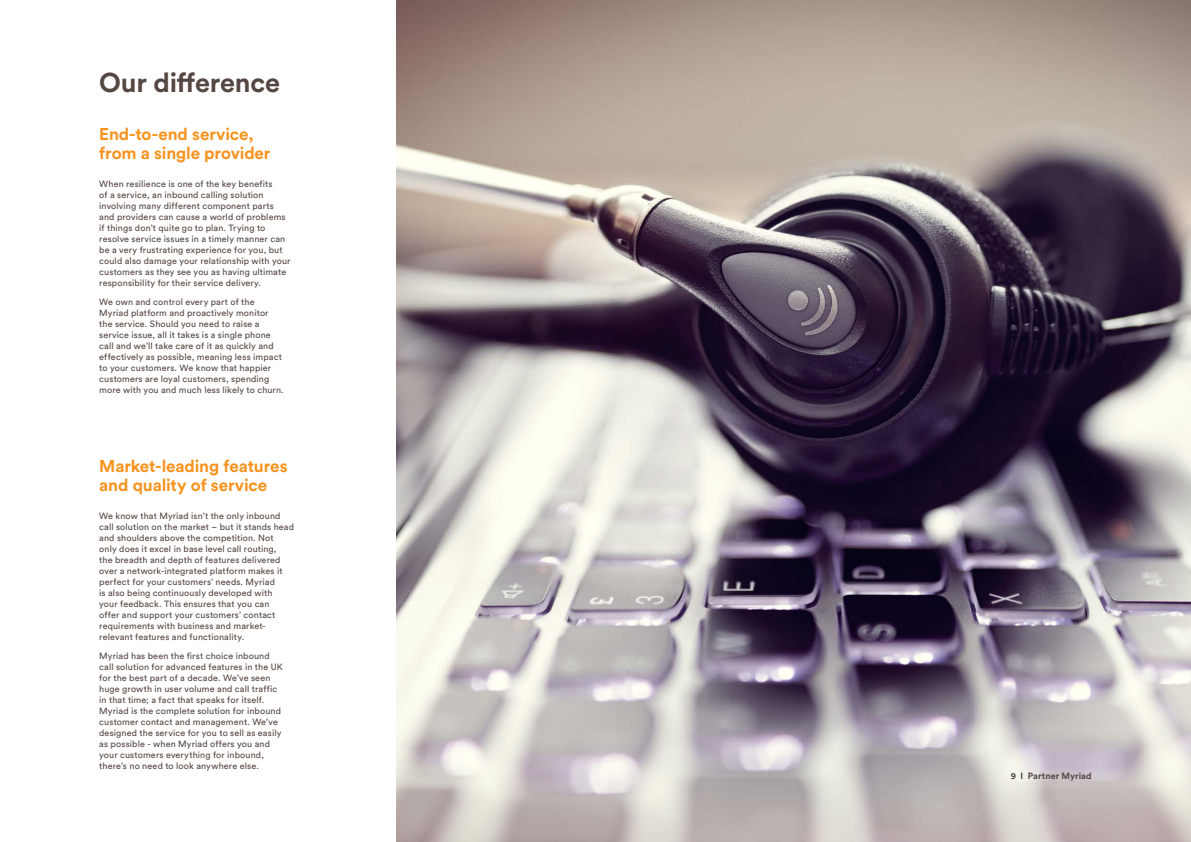
<style>
.page{position:relative;width:1191px;height:842px;background:#fff}
.page>*{position:absolute;margin:0;border:0;box-sizing:border-box;transform-origin:0 0}
.SUBHEADER_-_WARM_GRE{font:700 27px "Circular Std";letter-spacing:-.01em;color:#544640}
.SUBHEADER_-_ORANGE{font:700 17px/19px "Circular Std";letter-spacing:-.005em;color:#f7931d}
.BODY_COPY_-_WARM_GRE{font:9px/11px "Circular Std";letter-spacing:.015em;color:#544640}
.t1{font:700 9px "Circular Std";letter-spacing:.005em;color:#544640}
</style>
<div class="page">
<img style="left:397px;top:0;width:794px;height:842px">
<p class="SUBHEADER_-_WARM_GRE" style="left:99px;top:65px;width:182px">Our difference</p>
<p class="SUBHEADER_-_ORANGE" style="left:99px;top:124px;width:173px">End-to-end service, from a single provider</p>
<p class="BODY_COPY_-_WARM_GRE" style="left:99px;top:178px;width:193px">When resilience is one of the key benefits<br>of a service, an inbound calling solution involving many different component parts and providers can cause a world of problems if things don’t quite go to plan. Trying to resolve service issues in a timely manner can be a very frustrating experience for you, but could also damage your relationship with your customers as they see you as having ultimate responsibility for their service delivery.</p>
<p class="BODY_COPY_-_WARM_GRE" style="left:99px;top:297px;width:186px">We own and control every part of the Myriad platform and proactively monitor the service. Should you need to raise a service issue, all it takes is a single phone call and we’ll take care of it as quickly and effectively as possible, meaning less impact to your customers. We know that happier customers are loyal customers, spending more with you and much less likely to churn.</p>
<p class="SUBHEADER_-_ORANGE" style="left:99px;top:456px;width:190px">Market-leading features and quality of service</p>
<p class="BODY_COPY_-_WARM_GRE" style="left:99px;top:510px;width:196px">We know that Myriad isn’t the only inbound call solution on the market – but it stands head and shoulders above the competition. Not<br>only does it excel in base level call routing,<br>the breadth and depth of features delivered over a network-integrated platform makes it perfect for your customers’ needs. Myriad<br>is also being continuously developed with<br>your feedback. This ensures that you can<br>offer and support your customers’ contact requirements with business and market&shy;relevant features and functionality.</p>
<p class="BODY_COPY_-_WARM_GRE" style="left:99px;top:650px;width:185px">Myriad has been the first choice inbound call solution for advanced features in the UK for the best part of a decade. We’ve seen huge growth in user volume and call traffic in that time; a fact that speaks for itself.<br>Myriad is the complete solution for inbound customer contact and management. We’ve designed the service for you to sell as easily as possible - when Myriad offers you and your customers everything for inbound, there’s no need to look anywhere else.</p>
<p class="t1" style="left:1011px;top:770px;width:82px">9 I Partner Myriad</p>
</div>
